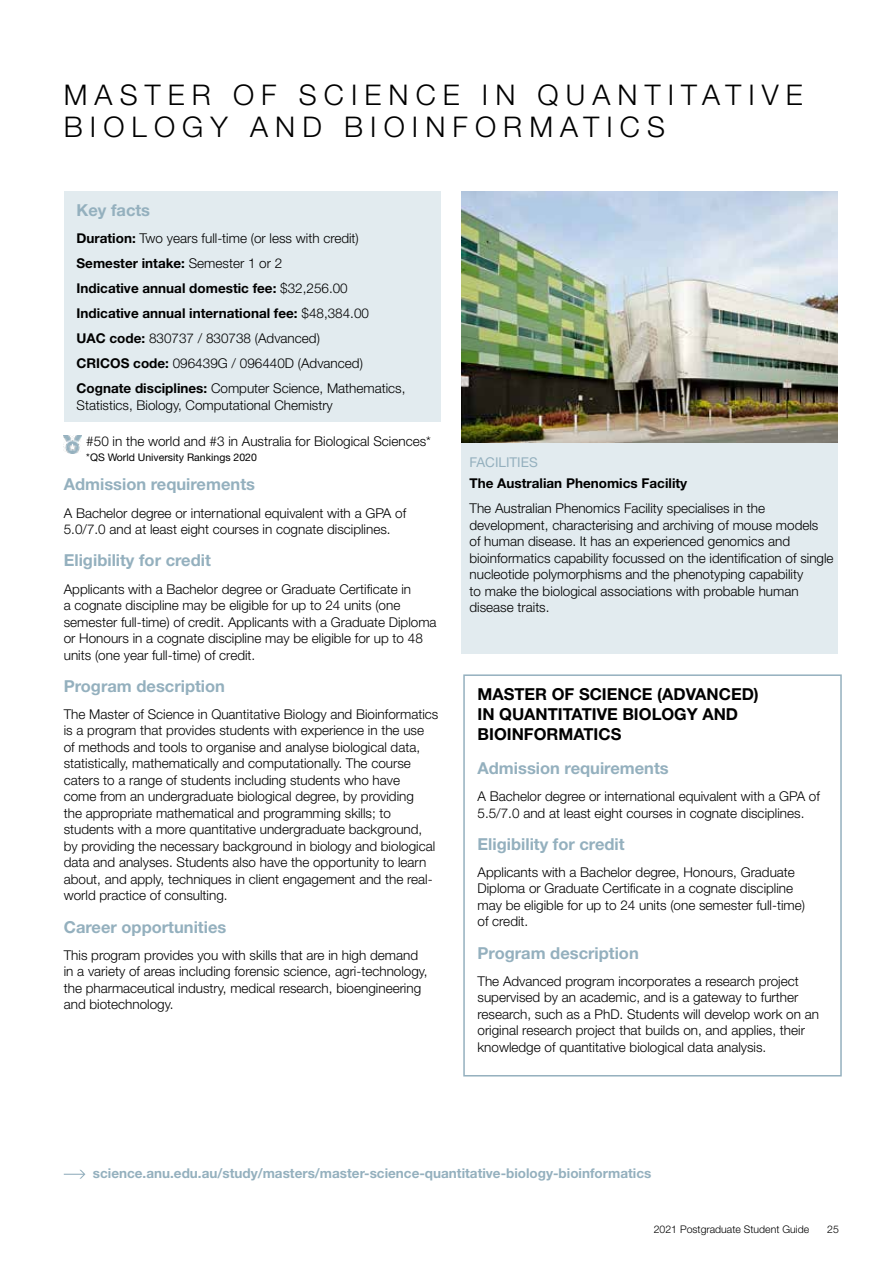
<style>
.page{position:relative;width:893px;height:1263px;background:#fff}
.page>*{position:absolute;margin:0;border:0;box-sizing:border-box;transform-origin:0 0}
.t1{font:300 28.5px/31.5px "Helvetica Neue LT Std";letter-spacing:.25em;color:#000}
.t2{font:700 16.5px "Helvetica Neue LT Std";color:#94b0be}
.t3{font:700 16.5px/19.5px "Helvetica Neue LT Std";color:#000}
.t4{font:300 13.5px/16.5px "Helvetica Neue LT Std";color:#000}
.t5{font:700 13.5px "Helvetica Neue LT Std";color:#94b0be}
.t6{font:700 13.5px "Helvetica Neue LT Std";color:#000}
.t7{font:13.5px "Helvetica Neue LT Std";color:#94b0be}
.t8{font:300 10.5px "Helvetica Neue LT Std";color:#000}
.t9{font:10.5px "Helvetica Neue LT Std";color:#000}
.s1{font-weight:700}
</style>
<div class="page">
<div style="left:64px;top:191px;width:377px;height:231px;background:#e2ebef"></div>
<svg style="left:64px;top:1170px;width:21px;height:9px"></svg>
<div style="left:463px;top:674px;width:379px;height:402px;border:2px solid #94b0be"></div>
<div style="left:461px;top:191px;width:377px;height:463px;background:#e2ebef"></div>
<img style="left:461px;top:191px;width:376px;height:251px">
<img style="left:64px;top:436px;width:17px;height:17px">
<h1 class="t1" style="left:64px;top:79px;width:740px">MASTER OF SCIENCE IN QUANTITATIVE<br>BIOLOGY AND BIOINFORMATICS</h1>
<p class="t2" style="left:77px;top:200px;width:75px">Key facts</p>
<p class="t4" style="left:77px;top:225px;width:330px;line-height:25px"><span class="s1">Duration:</span> Two years full-time (or less with credit)<br><span class="s1">Semester intake:</span> Semester 1 or 2<br><span class="s1">Indicative annual domestic fee:</span> $32,256.00<br><span class="s1">Indicative annual international fee:</span> $48,384.00<br><span class="s1">UAC code:</span> 830737 / 830738 (Advanced)<br><span class="s1">CRICOS code:</span> 096439G / 096440D (Advanced)<br><span class="s1">Cognate disciplines:</span> Computer Science, Mathematics,</p>
<p class="t4" style="left:77px;top:396px;width:258px">Statistics, Biology, Computational Chemistry</p>
<p class="t4" style="left:86px;top:432px;width:346px">#50 in the world and #3 in Australia for Biological Sciences*</p>
<p class="t9" style="left:86px;top:451px;width:172px">*QS World University Rankings 2020</p>
<p class="t2" style="left:64px;top:474px;width:193px">Admission requirements</p>
<p class="t4" style="left:64px;top:504px;width:344px">A Bachelor degree or international equivalent with a GPA of<br>5.0/7.0 and at least eight courses in cognate disciplines.</p>
<p class="t2" style="left:64px;top:550px;width:149px">Eligibility for credit</p>
<p class="t4" style="left:64px;top:580px;width:374px">Applicants with a Bachelor degree or Graduate Certificate in<br>a cognate discipline may be eligible for up to 24 units (one semester full-time) of credit. Applicants with a Graduate Diploma or Honours in a cognate discipline may be eligible for up to 48 units (one year full-time) of credit.</p>
<p class="t2" style="left:64px;top:676px;width:163px">Program description</p>
<p class="t4" style="left:64px;top:705px;width:376px">The Master of Science in Quantitative Biology and Bioinformatics is a program that provides students with experience in the use of methods and tools to organise and analyse biological data, statistically, mathematically and computationally. The course caters to a range of students including students who have<br>come from an undergraduate biological degree, by providing<br>the appropriate mathematical and programming skills; to students with a more quantitative undergraduate background, by providing the necessary background in biology and biological data and analyses. Students also have the opportunity to learn about, and apply, techniques in client engagement and the real&shy;world practice of consulting.</p>
<p class="t2" style="left:64px;top:916px;width:164px">Career opportunities</p>
<p class="t4" style="left:64px;top:946px;width:365px">This program provides you with skills that are in high demand in a variety of areas including forensic science, agri-technology, the pharmaceutical industry, medical research, bioengineering and biotechnology.</p>
<p class="t7" style="left:470px;top:454px;width:70px">FACILITIES</p>
<p class="t6" style="left:470px;top:475px;width:219px">The Australian Phenomics Facility</p>
<p class="t4" style="left:470px;top:500px;width:366px">The Australian Phenomics Facility specialises in the development, characterising and archiving of mouse models<br>of human disease. It has an experienced genomics and bioinformatics capability focussed on the identification of single nucleotide polymorphisms and the phenotyping capability<br>to make the biological associations with probable human disease traits.</p>
<p class="t3" style="left:478px;top:684px;width:283px">MASTER OF SCIENCE (ADVANCED)<br>IN QUANTITATIVE BIOLOGY AND<br>BIOINFORMATICS</p>
<p class="t2" style="left:478px;top:758px;width:193px">Admission requirements</p>
<p class="t4" style="left:478px;top:788px;width:344px">A Bachelor degree or international equivalent with a GPA of<br>5.5/7.0 and at least eight courses in cognate disciplines.</p>
<p class="t2" style="left:478px;top:834px;width:149px">Eligibility for credit</p>
<p class="t4" style="left:478px;top:863px;width:329px">Applicants with a Bachelor degree, Honours, Graduate Diploma or Graduate Certificate in a cognate discipline may be eligible for up to 24 units (one semester full-time) of credit.</p>
<p class="t2" style="left:478px;top:942px;width:163px">Program description</p>
<p class="t4" style="left:478px;top:972px;width:343px">The Advanced program incorporates a research project supervised by an academic, and is a gateway to further research, such as a PhD. Students will develop work on an original research project that builds on, and applies, their knowledge of quantitative biological data analysis.</p>
<p class="t5" style="left:93px;top:1165px;width:560px">science.anu.edu.au/study/masters/master-science-quantitative-biology-bioinformatics</p>
<p class="t8" style="left:654px;top:1223px;width:157px">2021 Postgraduate Student Guide</p>
<p class="t8" style="left:827px;top:1223px;width:13px">25</p>
</div>
